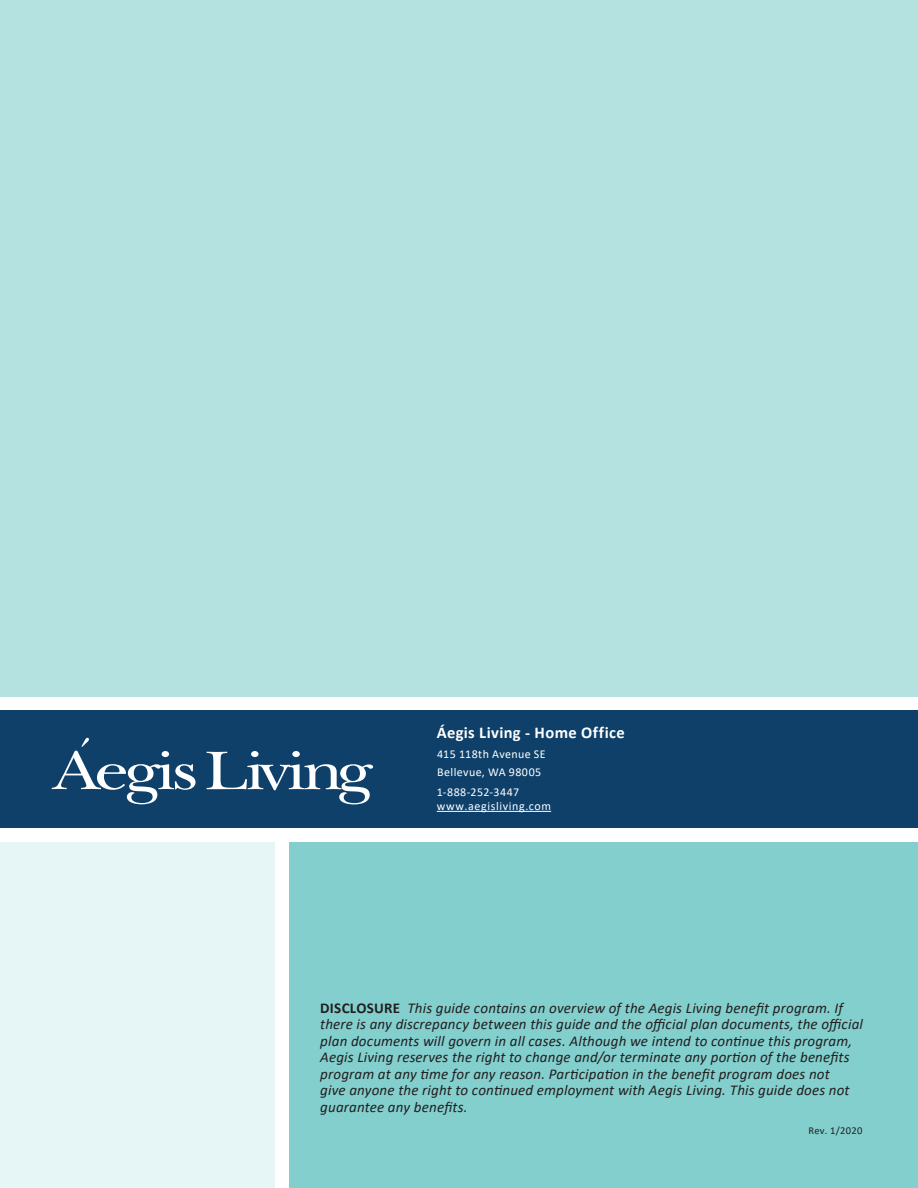
<style>
.page{position:relative;width:918px;height:1188px;background:#fff}
.page>*{position:absolute;margin:0;border:0;box-sizing:border-box;transform-origin:0 0}
.t1{font:700 16.5px "Calibri";letter-spacing:.025em;color:#fff}
.t2{font:italic 15px/16.5px "Calibri";letter-spacing:.01em;color:#231f20}
.t3{font:12px "Calibri";letter-spacing:.035em;color:#fff}
.t4{font:12px "Calibri";letter-spacing:.055em;color:#fff}
.t5{font:10.5px "Calibri";letter-spacing:.03em;color:#231f20}
.s1{font-weight:700;font-style:normal}
</style>
<div class="page">
<div style="left:0;top:711px;width:918px;height:117px;background:#0e406a"></div>
<div style="left:290px;top:843px;width:628px;height:345px;background:#82cfcd"></div>
<hr style="left:437px;top:811px;width:114px;height:1px;background:#fff">
<div style="left:0;top:843px;width:274px;height:345px;background:#e6f5f5"></div>
<div style="left:0;top:0;width:918px;height:696px;background:#b4e2e1"></div>
<svg style="left:52px;top:737px;width:144px;height:67px"></svg>
<svg style="left:207px;top:752px;width:166px;height:52px"></svg>
<div style="left:251px;top:751px;width:8px;height:6px;background:#fff;border-radius:50%"></div>
<div style="left:292px;top:751px;width:8px;height:6px;background:#fff;border-radius:50%"></div>
<p class="t1" style="left:437px;top:721px;width:189px">Áegis Living - Home Office</p>
<p class="t3" style="left:437px;top:746px;width:110px">415 118th Avenue SE</p>
<p class="t3" style="left:437px;top:764px;width:106px">Bellevue, WA 98005</p>
<p class="t3" style="left:437px;top:783px;width:84px">1-888-252-3447</p>
<p class="t4" style="left:437px;top:798px;width:116px">www.aegisliving.com</p>
<p class="t2" style="left:320px;top:999px;width:544px"><span class="s1">DISCLOSURE</span> This guide contains an overview of the Aegis Living benefit program. If there is any discrepancy between this guide and the official plan documents, the official plan documents will govern in all cases. Although we intend to continue this program, Aegis Living reserves the right to change and/or terminate any portion of the benefits program at any time for any reason. Participation in the benefit program does not<br>give anyone the right to continued employment with Aegis Living. This guide does not guarantee any benefits.</p>
<p class="t5" style="left:808px;top:1124px;width:56px">Rev. 1/2020</p>
</div>
